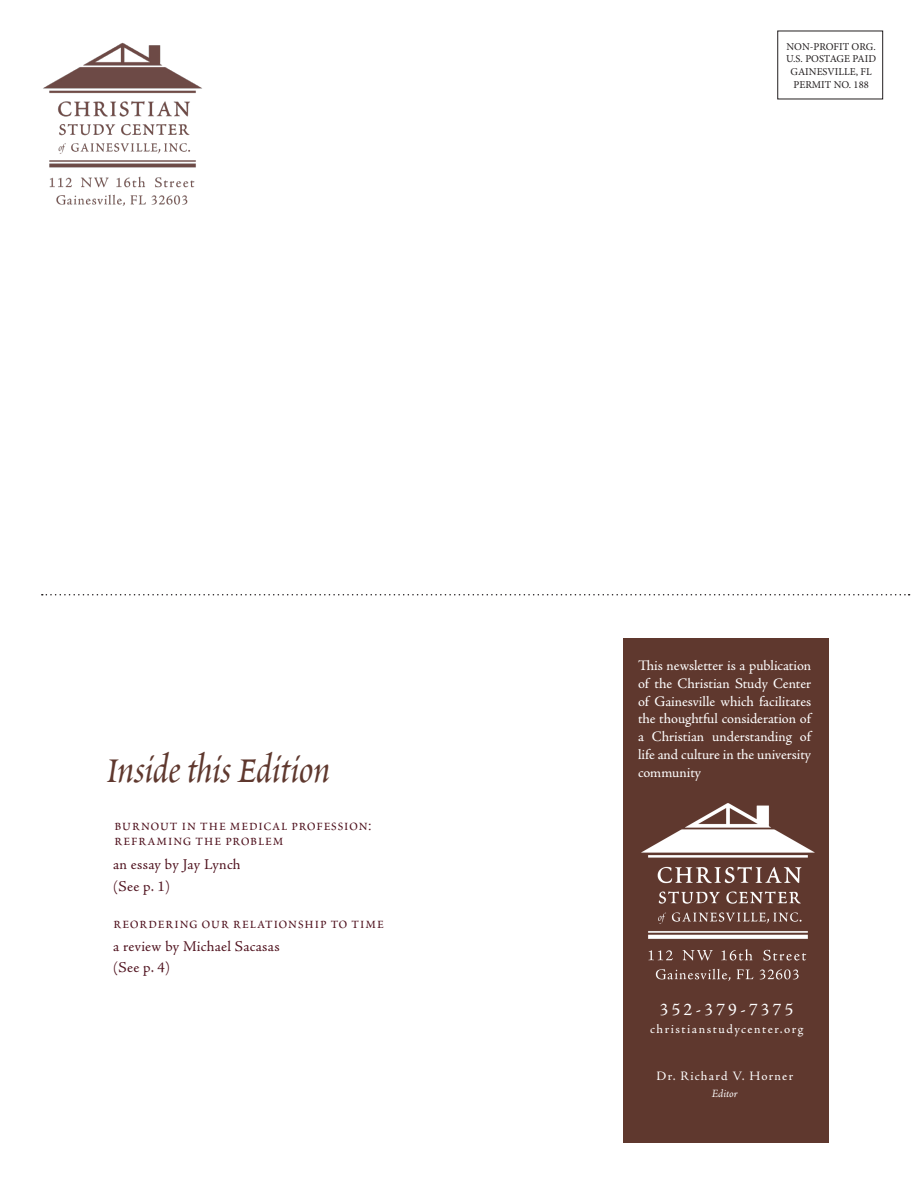
<style>
.page{position:relative;width:918px;height:1188px;background:#fff}
.page>*{position:absolute;margin:0;border:0;box-sizing:border-box;transform-origin:0 0}
.t1{font:45px "Poetica Std";color:#5f382e}
.t2{font:17.7px "Adobe Jenson Pro";letter-spacing:.18em;color:#fff}
.t3{font:17.1px/15px "Poetica Roman Small Caps";letter-spacing:.02em;color:#511420}
.t4{font:15px "Adobe Jenson Pro";letter-spacing:.015em;color:#511420}
.t5{font:14.55px/17.7px "Adobe Jenson Pro";letter-spacing:-.005em;color:#fff;text-align:justify}
.t6{font:12.9px "Adobe Jenson Pro";letter-spacing:.11em;color:#fff}
.t7{font:italic 11.25px "Adobe Jenson Pro";letter-spacing:-.005em;color:#fff}
.t8{font:10.5px/12.6px "Minion Pro";color:#231f20;text-align:center}
</style>
<div class="page">
<svg style="left:42px;top:594px;width:868px;height:1px"></svg>
<div style="left:623px;top:638px;width:206px;height:505px;background:#5f382e"></div>
<img style="left:641px;top:803px;width:174px;height:178px">
<img style="left:43px;top:42px;width:159px;height:164px">
<div style="left:777px;top:31px;width:106px;height:68px;border:1px solid #231f20"></div>
<p class="t1" style="left:106px;top:740px;width:225px">Inside this Edition</p>
<p class="t3" style="left:114px;top:818px;width:258px">burnout in the medical profession: reframing the problem</p>
<p class="t4" style="left:113px;top:856px;width:129px">an essay by Jay Lynch</p>
<p class="t4" style="left:113px;top:878px;width:58px">(See p. 1)</p>
<p class="t3" style="left:113px;top:916px;width:272px">reordering our relationship to time</p>
<p class="t4" style="left:113px;top:937px;width:168px">a review by Michael Sacasas</p>
<p class="t4" style="left:113px;top:958px;width:58px">(See p. 4)</p>
<p class="t8" style="left:786px;top:40px;width:91px">NON-PROFIT ORG.<br>U.S. POSTAGE PAID<br>GAINESVILLE, FL</p>
<p class="t8" style="left:794px;top:78px;width:77px">PERMIT NO. 188</p>
<p class="t5" style="left:638px;top:657px;width:175px">This newsletter is a publication of the Christian Study Center of Gainesville which facilitates the thoughtful consideration of a Christian understanding of life and culture in the university community</p>
<p class="t2" style="left:660px;top:999px;width:135px">352-379-7375</p>
<p class="t6" style="left:650px;top:1021px;width:155px">christianstudycenter.org</p>
<p class="t6" style="left:657px;top:1069px;width:138px">Dr. Richard V. Horner</p>
<p class="t7" style="left:712px;top:1087px;width:27px">Editor</p>
</div>
